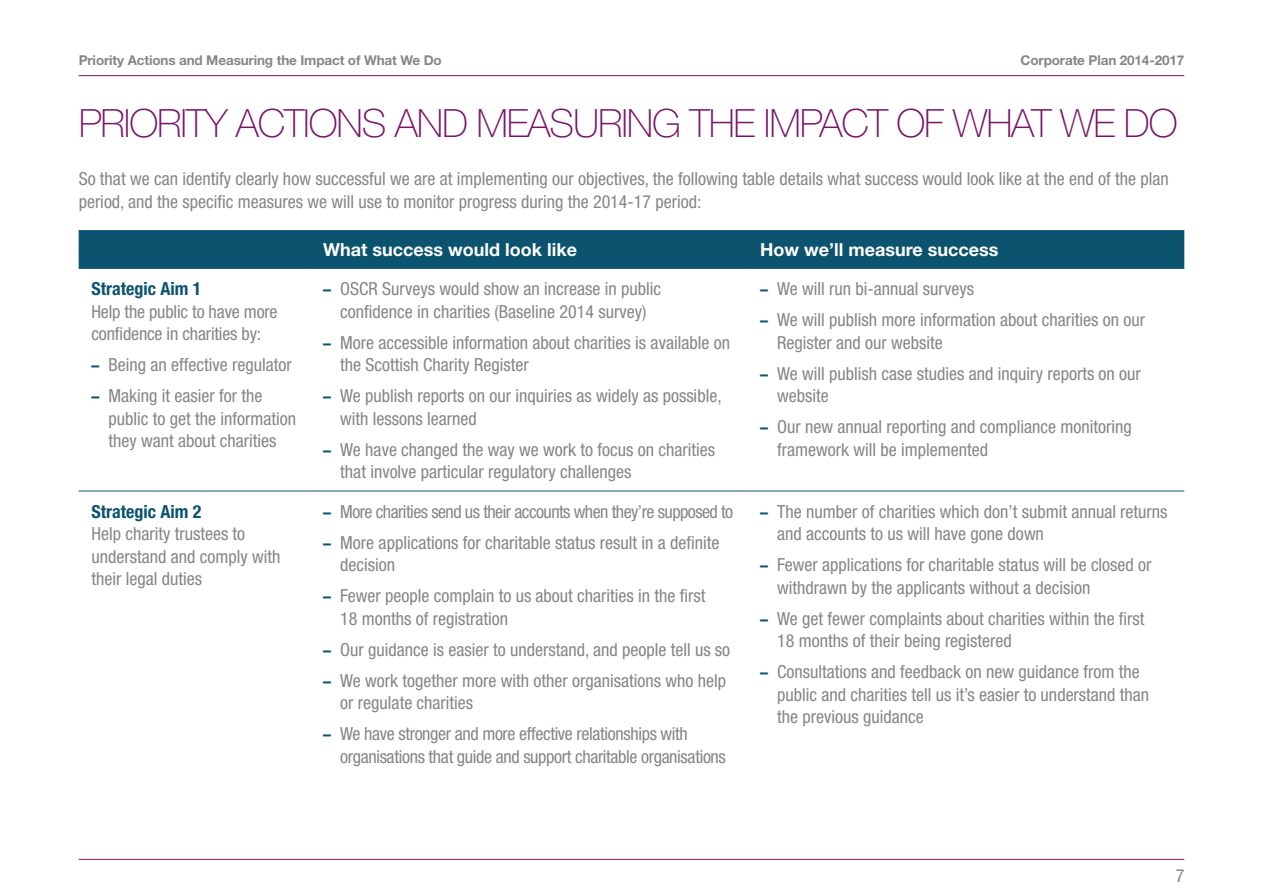
<style>
.page{position:relative;width:1263px;height:893px;background:#fff}
.page>*{position:absolute;margin:0;border:0;box-sizing:border-box;transform-origin:0 0}
.t1{font:100 39px "Helvetica Neue LT";letter-spacing:-.03em;color:#79146a}
.t2{font:condensed 18px/22.5px "Helvetica Neue LT";color:#878686}
.t3{font:condensed 18px/22.5px "Helvetica Neue LT";letter-spacing:-.02em;color:#878686}
.t4{font:condensed 18px "Helvetica Neue LT";letter-spacing:-.03em;color:#878686}
.t5{font:700 18px "Helvetica Neue LT";color:#fff}
.t6{font:700 condensed 18px "Helvetica Neue LT";color:#0c536f}
.t7{font:700 13.5px "Helvetica Neue LT";letter-spacing:-.01em;color:#878686}
.s1{font-weight:800;font-size:15.75px;color:#0c536f}
</style>
<div class="page">
<hr style="left:79px;top:75px;width:1105px;height:1px;background:#79146a">
<hr style="left:79px;top:859px;width:1105px;height:1px;background:#79146a">
<div style="left:79px;top:230px;width:1105px;height:38px;background:#0c536f"></div>
<hr style="left:79px;top:268px;width:231px;height:1px;background:#0c536f">
<hr style="left:310px;top:268px;width:437px;height:1px;background:#0c536f">
<hr style="left:747px;top:268px;width:437px;height:1px;background:#0c536f">
<hr style="left:79px;top:491px;width:231px;height:1px;background:#0c536f">
<hr style="left:310px;top:491px;width:437px;height:1px;background:#0c536f">
<hr style="left:747px;top:491px;width:437px;height:1px;background:#0c536f">
<p class="t7" style="left:79px;top:51px;width:365px">Priority Actions and Measuring the Impact of What We Do</p>
<p class="t7" style="left:1020px;top:51px;width:165px">Corporate Plan 2014-2017</p>
<h1 class="t1" style="left:79px;top:101px;width:1100px">PRIORITY ACTIONS AND MEASURING THE IMPACT OF WHAT WE DO</h1>
<p class="t2" style="left:79px;top:167px;width:1091px">So that we can identify clearly how successful we are at implementing our objectives, the following table details what success would look like at the end of the plan period, and the specific measures we will use to monitor progress during the 2014-17 period:</p>
<p class="t6" style="left:91px;top:278px;width:111px">Strategic Aim 1</p>
<p class="t2" style="left:91px;top:300px;width:188px">Help the public to have more confidence in charities by:</p>
<p class="t2" style="left:91px;top:353px;width:202px"><span class="s1">–</span> Being an effective regulator</p>
<p class="t2" style="left:108px;top:384px;width:189px;text-indent:-17px"><span class="s1">–</span> Making it easier for the public to get the information they want about charities</p>
<p class="t6" style="left:91px;top:500px;width:111px">Strategic Aim 2</p>
<p class="t2" style="left:91px;top:522px;width:190px">Help charity trustees to understand and comply with their legal duties</p>
<p class="t5" style="left:323px;top:239px;width:255px">What success would look like</p>
<p class="t5" style="left:760px;top:239px;width:240px">How we’ll measure success</p>
<p class="t2" style="left:323px;top:278px;width:339px;text-align:center"><span class="s1">–</span> OSCR Surveys would show an increase in public confidence in charities (Baseline 2014 survey)</p>
<p class="t2" style="left:340px;top:331px;width:391px;text-indent:-17px"><span class="s1">–</span> More accessible information about charities is available on the Scottish Charity Register</p>
<p class="t2" style="left:340px;top:385px;width:383px;text-indent:-17px"><span class="s1">–</span> We publish reports on our inquiries as widely as possible, with lessons learned</p>
<p class="t2" style="left:340px;top:438px;width:376px;text-indent:-17px"><span class="s1">–</span> We have changed the way we work to focus on charities that involve particular regulatory challenges</p>
<p class="t4" style="left:323px;top:501px;width:412px"><span class="s1">–</span> More charities send us their accounts when they’re supposed to</p>
<p class="t2" style="left:340px;top:531px;width:381px;text-indent:-17px"><span class="s1">–</span> More applications for charitable status result in a definite decision</p>
<p class="t2" style="left:340px;top:585px;width:367px;text-indent:-17px"><span class="s1">–</span> Fewer people complain to us about charities in the first<br>18 months of registration</p>
<p class="t2" style="left:323px;top:638px;width:409px"><span class="s1">–</span> Our guidance is easier to understand, and people tell us so</p>
<p class="t2" style="left:340px;top:669px;width:387px;text-indent:-17px"><span class="s1">–</span> We work together more with other organisations who help or regulate charities</p>
<p class="t3" style="left:340px;top:723px;width:387px;text-indent:-17px"><span class="s1">–</span> We have stronger and more effective relationships with organisations that guide and support charitable organisations</p>
<p class="t2" style="left:760px;top:278px;width:215px"><span class="s1">–</span> We will run bi-annual surveys</p>
<p class="t2" style="left:777px;top:309px;width:369px;text-indent:-17px"><span class="s1">–</span> We will publish more information about charities on our<br>Register and our website</p>
<p class="t2" style="left:777px;top:362px;width:365px;text-indent:-17px"><span class="s1">–</span> We will publish case studies and inquiry reports on our website</p>
<p class="t2" style="left:777px;top:416px;width:356px;text-indent:-17px"><span class="s1">–</span> Our new annual reporting and compliance monitoring framework will be implemented</p>
<p class="t2" style="left:777px;top:500px;width:392px;text-indent:-17px"><span class="s1">–</span> The number of charities which don’t submit annual returns and accounts to us will have gone down</p>
<p class="t2" style="left:777px;top:554px;width:376px;text-indent:-17px"><span class="s1">–</span> Fewer applications for charitable status will be closed or withdrawn by the applicants without a decision</p>
<p class="t2" style="left:777px;top:607px;width:369px;text-indent:-17px"><span class="s1">–</span> We get fewer complaints about charities within the first<br>18 months of their being registered</p>
<p class="t2" style="left:777px;top:661px;width:374px;text-indent:-17px"><span class="s1">–</span> Consultations and feedback on new guidance from the public and charities tell us it’s easier to understand than the previous guidance</p>
<p class="t2" style="left:1176px;top:864px;width:10px">7</p>
</div>
